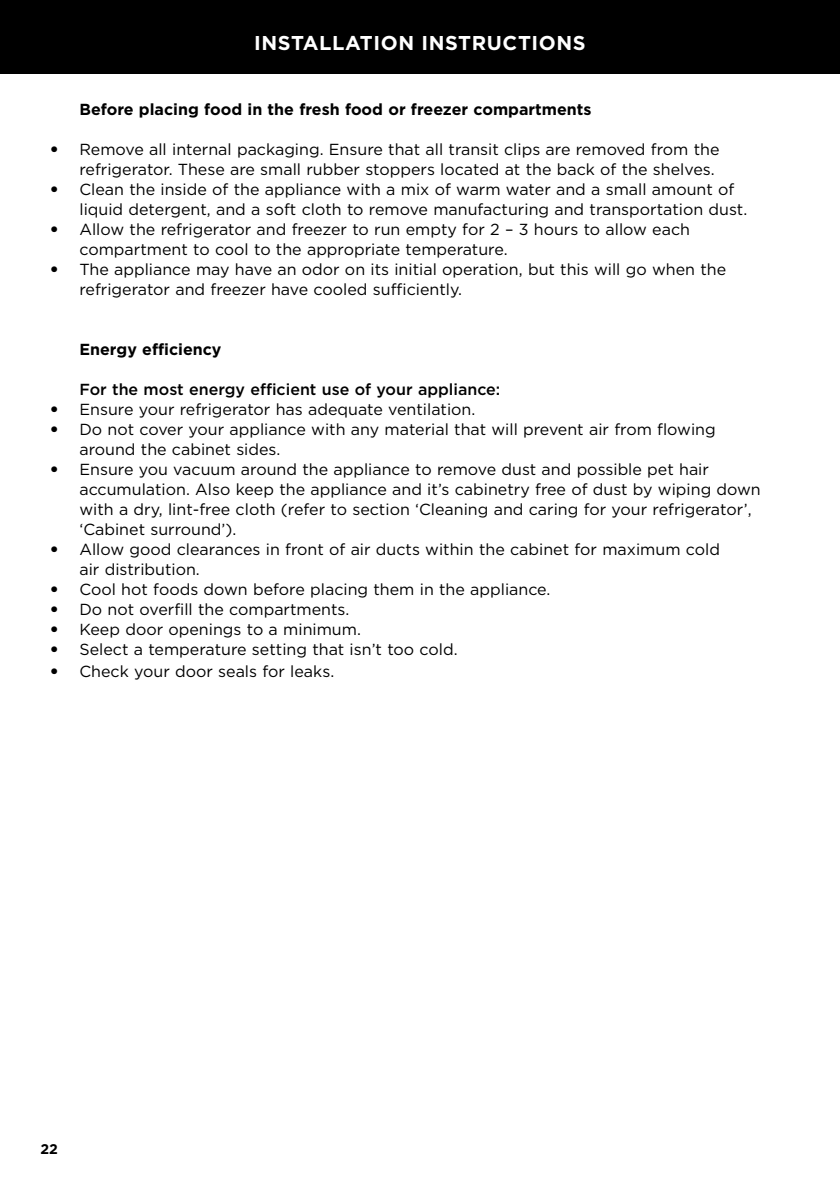
<style>
.page{position:relative;width:840px;height:1191px;background:#fff}
.page>*{position:absolute;margin:0;border:0;box-sizing:border-box;transform-origin:0 0}
.t1{font:700 20px "Gotham";letter-spacing:.03em;color:#fff}
.t2{font:16px/20px "Gotham";color:#000}
.t3{font:700 16px "Gotham";color:#000}
.t4{font:500 16px "Gotham";color:#000}
.t5{font:700 14px "Gotham";color:#000}
</style>
<div class="page">
<div style="left:0;top:0;width:839px;height:74px;background:#000"></div>
<p class="t1" style="left:254px;top:30px;width:333px">INSTALLATION INSTRUCTIONS</p>
<p class="t3" style="left:79px;top:99px;width:513px">Before placing food in the fresh food or freezer compartments</p>
<p class="t2" style="left:51px;top:139px;width:669px;text-align:right">● Remove all internal packaging. Ensure that all transit clips are removed from the refrigerator. These are small rubber stoppers located at the back of the shelves.</p>
<p class="t2" style="left:79px;top:179px;width:669px;text-indent:-28px">● Clean the inside of the appliance with a mix of warm water and a small amount of liquid detergent, and a soft cloth to remove manufacturing and transportation dust.</p>
<p class="t2" style="left:79px;top:219px;width:611px;text-indent:-28px">● Allow the refrigerator and freezer to run empty for 2 – 3 hours to allow each compartment to cool to the appropriate temperature.</p>
<p class="t2" style="left:79px;top:259px;width:648px;text-indent:-28px">● The appliance may have an odor on its initial operation, but this will go when the refrigerator and freezer have cooled sufficiently.</p>
<p class="t3" style="left:79px;top:339px;width:143px">Energy efficiency</p>
<p class="t4" style="left:79px;top:379px;width:422px">For the most energy efficient use of your appliance:</p>
<p class="t2" style="left:51px;top:399px;width:425px">● Ensure your refrigerator has adequate ventilation.</p>
<p class="t2" style="left:79px;top:419px;width:637px;text-indent:-28px">● Do not cover your appliance with any material that will prevent air from flowing around the cabinet sides.</p>
<p class="t2" style="left:79px;top:459px;width:682px;text-indent:-28px">● Ensure you vacuum around the appliance to remove dust and possible pet hair accumulation. Also keep the appliance and it’s cabinetry free of dust by wiping down with a dry, lint-free cloth (refer to section ‘Cleaning and caring for your refrigerator’, ‘Cabinet surround’).</p>
<p class="t2" style="left:79px;top:539px;width:641px;text-indent:-28px">● Allow good clearances in front of air ducts within the cabinet for maximum cold air distribution.</p>
<p class="t2" style="left:51px;top:579px;width:500px">● Cool hot foods down before placing them in the appliance.</p>
<p class="t2" style="left:51px;top:599px;width:300px">● Do not overfill the compartments.</p>
<p class="t2" style="left:51px;top:619px;width:311px">● Keep door openings to a minimum.</p>
<p class="t2" style="left:51px;top:639px;width:408px">● Select a temperature setting that isn’t too cold.</p>
<p class="t2" style="left:51px;top:661px;width:284px">● Check your door seals for leaks.</p>
<p class="t5" style="left:41px;top:1139px;width:19px">22</p>
</div>
